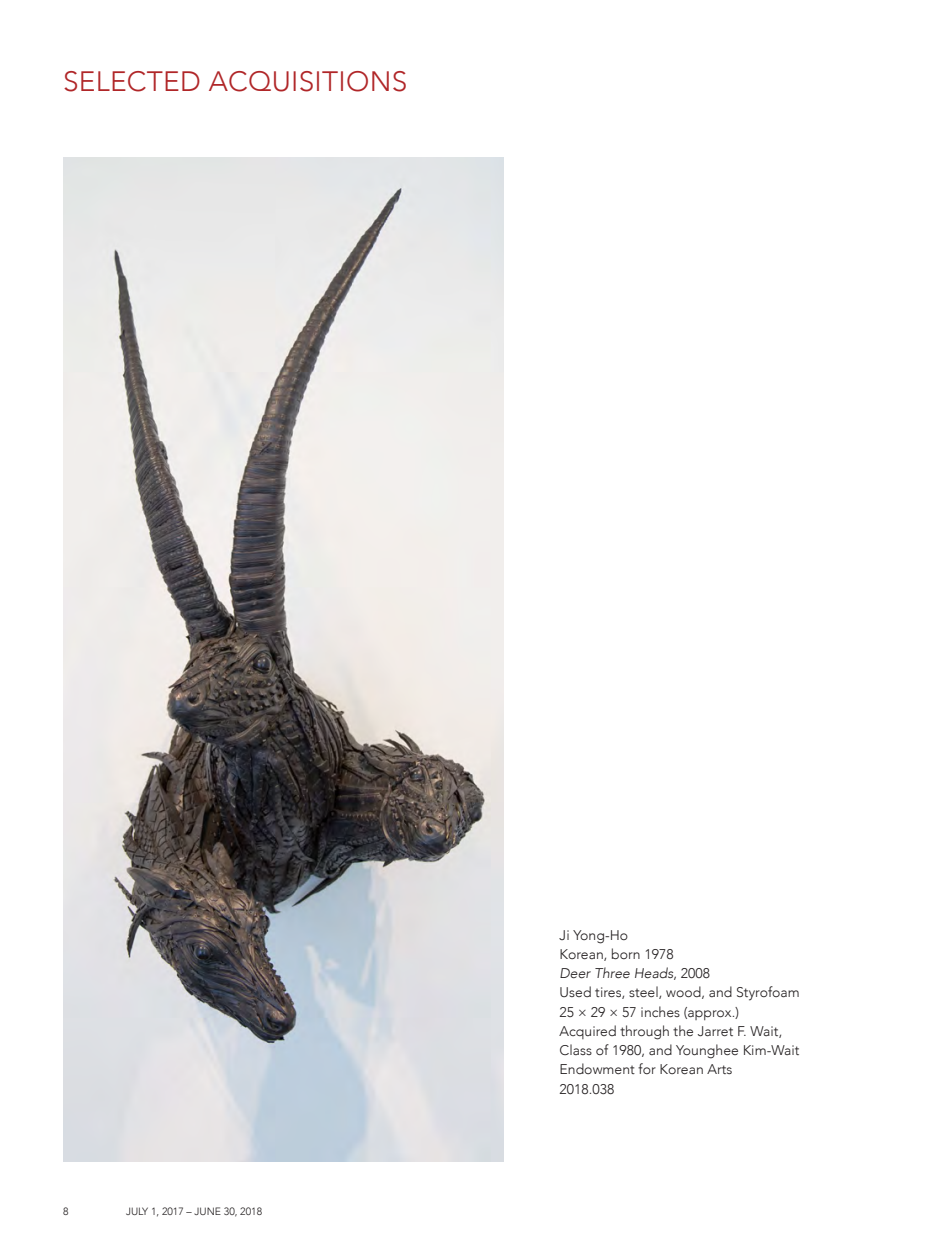
<style>
.page{position:relative;width:945px;height:1260px;background:#fff}
.page>*{position:absolute;margin:0;border:0;box-sizing:border-box;transform-origin:0 0}
.t1{font:300 28px "Avenir";letter-spacing:.01em;color:#b02628}
.t2{font:300 14px/19.2px "Avenir";letter-spacing:.005em;color:#231f20}
.t3{font:italic 300 14px "Avenir";letter-spacing:.005em;color:#231f20}
.t4{font:300 10.5px "Avenir";color:#231f20}
.s1{font-style:normal}
</style>
<div class="page">
<img style="left:63px;top:158px;width:441px;height:1004px">
<p class="t1" style="left:63px;top:65px;width:346px">SELECTED ACQUISITIONS</p>
<p class="t4" style="left:63px;top:1206px;width:7px">8</p>
<p class="t4" style="left:126px;top:1206px;width:138px">JULY 1, 2017 – JUNE 30, 2018</p>
<p class="t2" style="left:560px;top:925px;width:70px">Ji Yong-Ho</p>
<p class="t2" style="left:560px;top:944px;width:116px">Korean, born 1978</p>
<p class="t3" style="left:560px;top:965px;width:152px">Deer Three Heads<span class="s1">, 2008</span></p>
<p class="t2" style="left:560px;top:983px;width:242px">Used tires, steel, wood, and Styrofoam</p>
<p class="t2" style="left:560px;top:1002px;width:181px">25 × 29 × 57 inches (approx.)</p>
<p class="t2" style="left:560px;top:1021px;width:241px">Acquired through the Jarret F. Wait,<br>Class of 1980, and Younghee Kim-Wait<br>Endowment for Korean Arts</p>
<p class="t2" style="left:560px;top:1079px;width:56px">2018.038</p>
</div>
